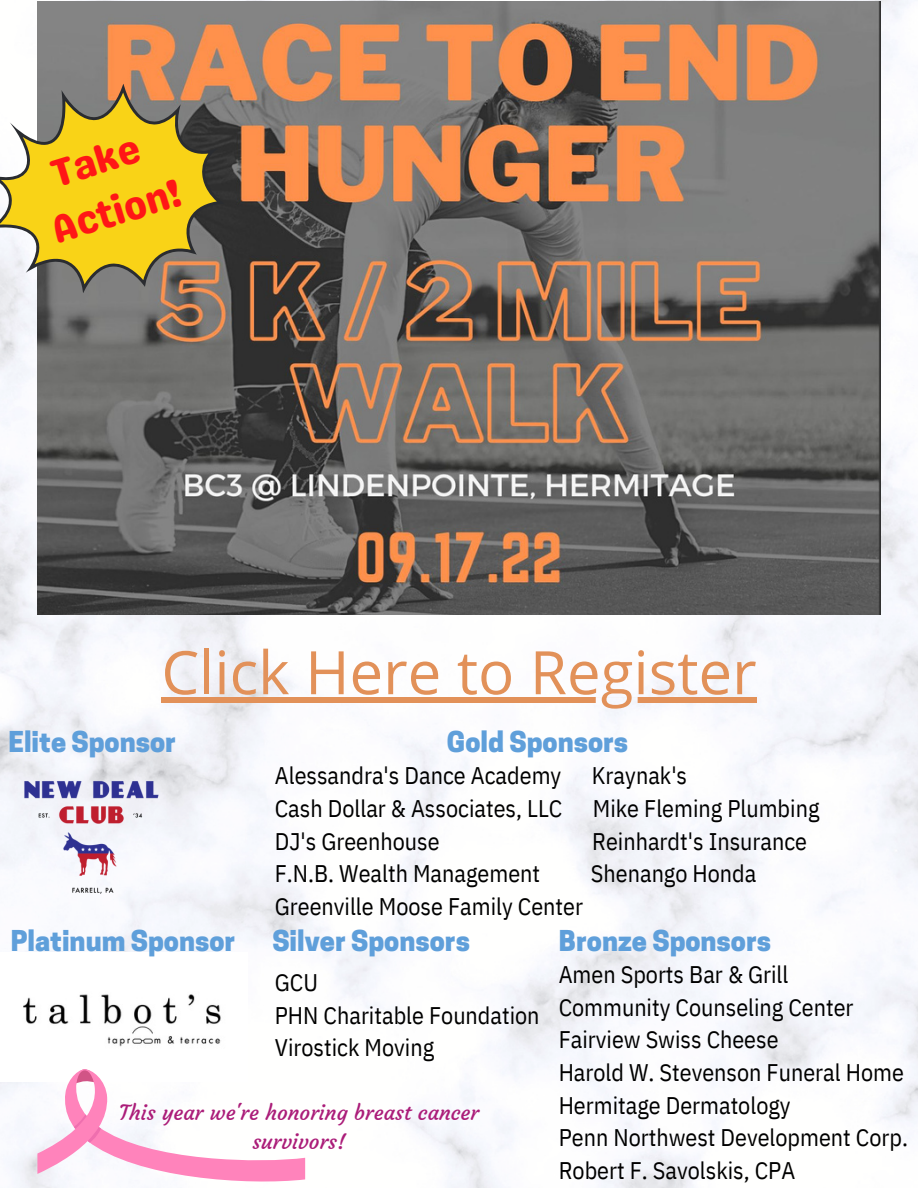
<style>
.page{position:relative;width:918px;height:1188px;background:#fff}
.page>*{position:absolute;margin:0;border:0;box-sizing:border-box;transform-origin:0 0}
.t1{font:60px "Open Sans";color:#e29159}
.t2{font:39px/54px "Genty Sans";color:#ff1616;text-align:center}
.t3{font:800 27px "Cooper Hewitt";color:#5f9fda}
.t4{font:24px/32.7px "IBM Plex Sans Cond";color:#000}
.t5{font:21px/29.2px "Courgette";color:#ab1d79;text-align:center}
</style>
<div class="page">
<img style="left:0;top:0;width:918px;height:1188px">
<img style="left:37px;top:1px;width:843px;height:613px">
<svg style="left:0;top:74px;width:232px;height:229px;background:#bfa850"></svg>
<img style="left:11px;top:769px;width:162px;height:136px">
<img style="left:0;top:953px;width:248px;height:128px">
<svg style="left:37px;top:1069px;width:268px;height:117px"></svg>
<div style="left:161px;top:698px;width:596px;height:5px;background:#e29159"></div>
<h2 class="t2" style="left:29px;top:153px;width:134px;rotate:-17deg">Take<br>Action!</h2>
<h1 class="t1" style="left:161px;top:630px;width:597px">Click Here to Register</h1>
<p class="t3" style="left:8px;top:731px;width:169px">Elite Sponsor</p>
<p class="t3" style="left:447px;top:731px;width:183px">Gold Sponsors</p>
<p class="t4" style="left:275px;top:759px;width:288px">Alessandra's Dance Academy</p>
<p class="t4" style="left:592px;top:759px;width:97px">Kraynak's</p>
<p class="t4" style="left:275px;top:792px;width:289px">Cash Dollar &amp; Associates, LLC</p>
<p class="t4" style="left:593px;top:792px;width:228px">Mike Fleming Plumbing</p>
<p class="t4" style="left:275px;top:824px;width:166px">DJ's Greenhouse</p>
<p class="t4" style="left:592px;top:824px;width:216px">Reinhardt's Insurance</p>
<p class="t4" style="left:275px;top:857px;width:267px">F.N.B. Wealth Management</p>
<p class="t4" style="left:591px;top:857px;width:167px">Shenango Honda</p>
<p class="t4" style="left:275px;top:890px;width:310px">Greenville Moose Family Center</p>
<p class="t3" style="left:272px;top:931px;width:199px">Silver Sponsors</p>
<p class="t4" style="left:275px;top:966px;width:266px">GCU<br>PHN Charitable Foundation<br>Virostick Moving</p>
<p class="t3" style="left:11px;top:931px;width:226px">Platinum Sponsor</p>
<p class="t3" style="left:559px;top:931px;width:214px">Bronze Sponsors</p>
<p class="t4" style="left:559px;top:958px;width:351px">Amen Sports Bar &amp; Grill<br>Community Counseling Center<br>Fairview Swiss Cheese<br>Harold W. Stevenson Funeral Home<br>Hermitage Dermatology<br>Penn Northwest Development Corp.<br>Robert F. Savolskis, CPA</p>
<p class="t5" style="left:119px;top:1098px;width:361px">This year we're honoring breast cancer survivors!</p>
</div>
